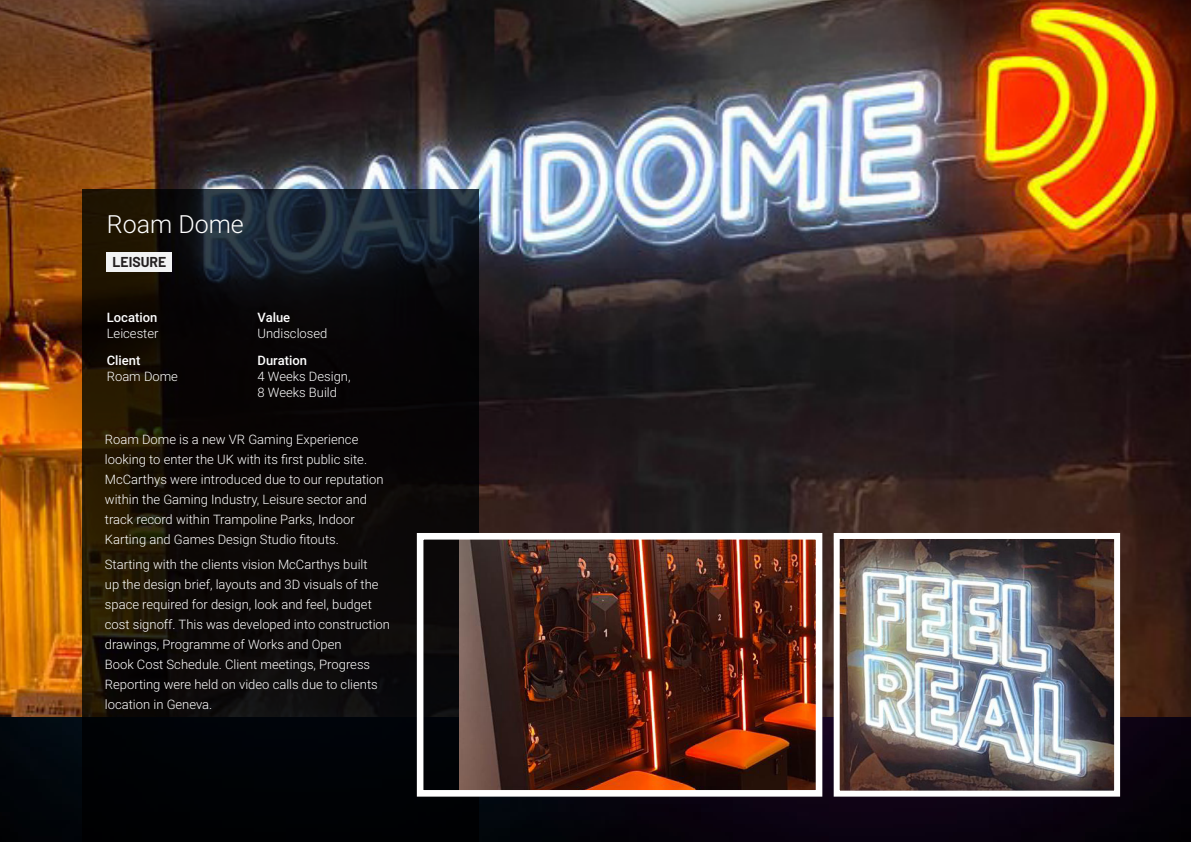
<style>
.page{position:relative;width:1191px;height:842px;background:#fff}
.page>*{position:absolute;margin:0;border:0;box-sizing:border-box;transform-origin:0 0}
.t1{font:300 25px "Roboto";color:#fff}
.body_bold{font:700 14px "Barlow";color:#231f20}
._13_0N_22{font:300 13px/20px "Roboto";color:#fff}
.s1{font-weight:500}
</style>
<div class="page">
<img style="left:0;top:0;width:1191px;height:718px">
<div style="left:0;top:718px;width:1191px;height:124px;background:#08030e"></div>
<svg style="left:82px;top:190px;width:397px;height:652px;background:#0d0b0a"></svg>
<div style="left:107px;top:252px;width:65px;height:20px;background:#f2f3f4"></div>
<img style="left:460px;top:541px;width:354px;height:248px">
<div style="left:417px;top:533px;width:405px;height:264px;border:7px solid #fff"></div>
<img style="left:840px;top:540px;width:273px;height:250px">
<div style="left:833px;top:533px;width:287px;height:264px;border:6px solid #fff"></div>
<p class="t1" style="left:107px;top:206px;width:138px">Roam Dome</p>
<p class="body_bold" style="left:112px;top:252px;width:55px">LEISURE</p>
<p class="_13_0N_22" style="left:107px;top:308px;width:53px;line-height:16px"><span class="s1">Location<br></span>Leicester</p>
<p class="_13_0N_22" style="left:107px;top:352px;width:73px;line-height:16px"><span class="s1">Client<br></span>Roam Dome</p>
<p class="_13_0N_22" style="left:257px;top:308px;width:71px;line-height:16px"><span class="s1">Value<br></span>Undisclosed</p>
<p class="_13_0N_22" style="left:257px;top:352px;width:94px;line-height:16px"><span class="s1">Duration<br></span>4 Weeks Design,<br>8 Weeks Build</p>
<p class="_13_0N_22" style="left:105px;top:428px;width:280px">Roam Dome is a new VR Gaming Experience looking to enter the UK with its first public site.<br>McCarthys were introduced due to our reputation within the Gaming Industry, Leisure sector and track record within Trampoline Parks, Indoor Karting and Games Design Studio fitouts.</p>
<p class="_13_0N_22" style="left:105px;top:554px;width:287px">Starting with the clients vision McCarthys built<br>up the design brief, layouts and 3D visuals of the space required for design, look and feel, budget cost signoff. This was developed into construction drawings, Programme of Works and Open<br>Book Cost Schedule. Client meetings, Progress Reporting were held on video calls due to clients location in Geneva.</p>
</div>
